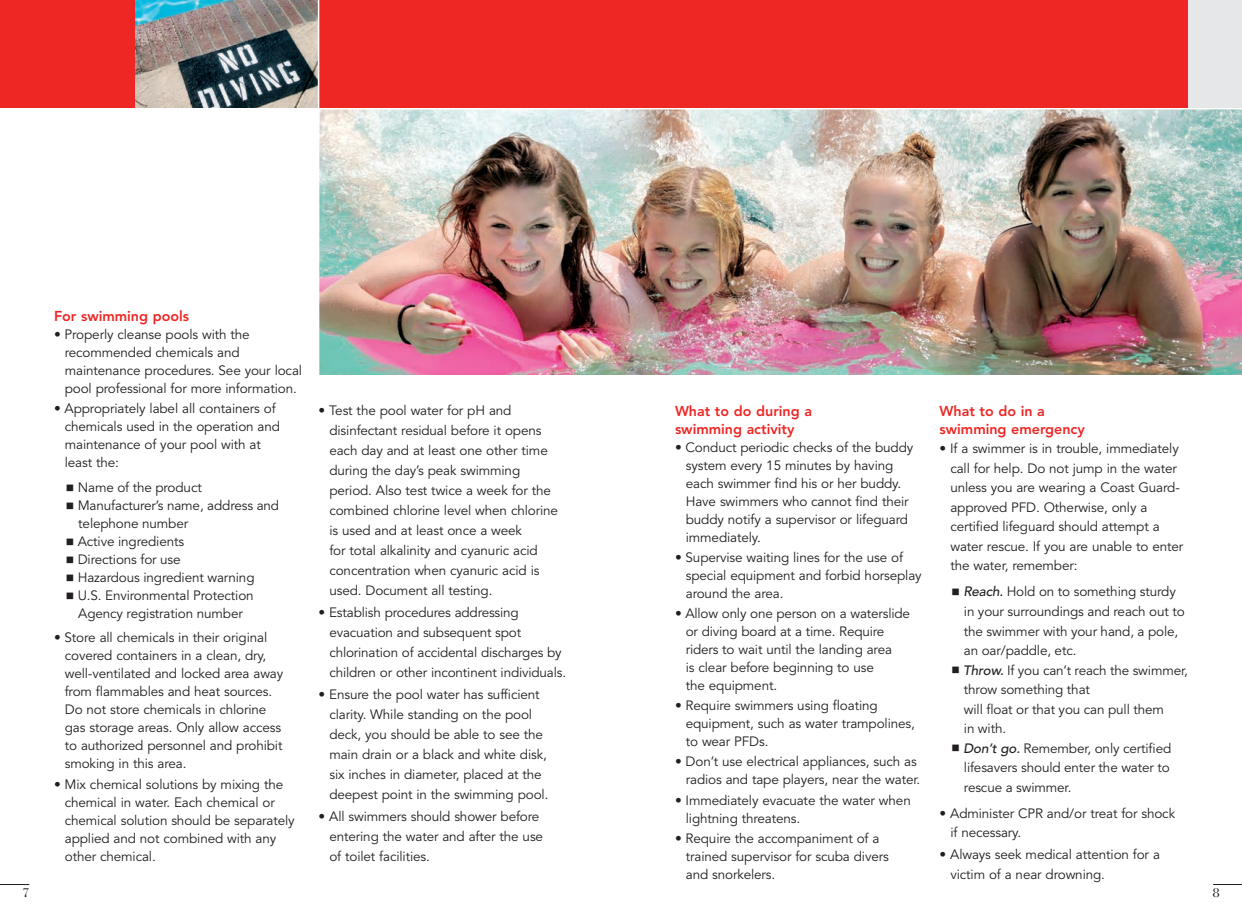
<style>
.page{position:relative;width:1242px;height:918px;background:#fff}
.page>*{position:absolute;margin:0;border:0;box-sizing:border-box;transform-origin:0 0}
.SubHead{font:800 14.25px/18px "Avenir LT Std";color:#ee2724}
.Bullets{font:13.5px/18px "Avenir LT Std";letter-spacing:-.01em;color:#231f20}
.t1{font:13.5px "Bodoni Std";color:#231f20}
.s1{font-weight:500;font-style:italic}
</style>
<div class="page">
<div style="left:621px;top:0;width:621px;height:108px;background:#ee2724"></div>
<svg style="left:1213px;top:884px;width:29px;height:1px"></svg>
<div style="left:1188px;top:0;width:54px;height:108px;background:#e6e7e9"></div>
<div style="left:0;top:0;width:621px;height:108px;background:#ee2724"></div>
<img style="left:135px;top:0;width:183px;height:108px">
<svg style="left:0;top:884px;width:29px;height:1px"></svg>
<img style="left:319px;top:110px;width:923px;height:265px">
<hr style="left:318px;top:0;width:1px;height:386px;background:#fff">
<p class="t1" style="left:22px;top:885px;width:8px">7</p>
<p class="SubHead" style="left:54px;top:307px;width:137px">For swimming pools</p>
<p class="Bullets" style="left:65px;top:326px;width:239px;text-indent:-11px">• Properly cleanse pools with the recommended chemicals and maintenance procedures. See your local pool professional for more information.</p>
<p class="Bullets" style="left:65px;top:400px;width:217px;text-indent:-11px">• Appropriately label all containers of chemicals used in the operation and maintenance of your pool with at least the:</p>
<p class="Bullets" style="left:66px;top:479px;width:137px">■ Name of the product</p>
<p class="Bullets" style="left:78px;top:497px;width:202px;text-indent:-12px">■ Manufacturer’s name, address and telephone number</p>
<p class="Bullets" style="left:66px;top:533px;width:120px">■ Active ingredients</p>
<p class="Bullets" style="left:66px;top:551px;width:116px">■ Directions for use</p>
<p class="Bullets" style="left:66px;top:569px;width:190px">■ Hazardous ingredient warning</p>
<p class="Bullets" style="left:66px;top:587px;width:189px;text-align:center">■ U.S. Environmental Protection<br>Agency registration number</p>
<p class="Bullets" style="left:65px;top:629px;width:220px;text-indent:-11px">• Store all chemicals in their original covered containers in a clean, dry, well-ventilated and locked area away from flammables and heat sources.<br>Do not store chemicals in chlorine gas storage areas. Only allow access to authorized personnel and prohibit smoking in this area.</p>
<p class="Bullets" style="left:65px;top:775px;width:232px;text-indent:-11px">• Mix chemical solutions by mixing the chemical in water. Each chemical or chemical solution should be separately applied and not combined with any other chemical.</p>
<p class="Bullets" style="left:329px;top:401px;width:230px;line-height:20px;text-indent:-11px">• Test the pool water for pH and disinfectant residual before it opens each day and at least one other time during the day’s peak swimming period. Also test twice a week for the combined chlorine level when chlorine is used and at least once a week<br>for total alkalinity and cyanuric acid concentration when cyanuric acid is used. Document all testing.</p>
<p class="Bullets" style="left:329px;top:603px;width:238px;line-height:20px;text-indent:-11px">• Establish procedures addressing evacuation and subsequent spot chlorination of accidental discharges by children or other incontinent individuals.</p>
<p class="Bullets" style="left:329px;top:685px;width:221px;line-height:20px;text-indent:-11px">• Ensure the pool water has sufficient clarity. While standing on the pool deck, you should be able to see the main drain or a black and white disk, six inches in diameter, placed at the deepest point in the swimming pool.</p>
<p class="Bullets" style="left:329px;top:806px;width:215px;line-height:20px;text-indent:-11px">• All swimmers should shower before entering the water and after the use of toilet facilities.</p>
<p class="SubHead" style="left:675px;top:402px;width:139px">What to do during a swimming activity</p>
<p class="Bullets" style="left:686px;top:439px;width:229px;text-indent:-11px">• Conduct periodic checks of the buddy system every 15 minutes by having each swimmer find his or her buddy.<br>Have swimmers who cannot find their buddy notify a supervisor or lifeguard immediately.</p>
<p class="Bullets" style="left:686px;top:549px;width:238px;text-indent:-11px">• Supervise waiting lines for the use of special equipment and forbid horseplay around the area.</p>
<p class="Bullets" style="left:686px;top:605px;width:226px;text-indent:-11px">• Allow only one person on a waterslide or diving board at a time. Require riders to wait until the landing area<br>is clear before beginning to use<br>the equipment.</p>
<p class="Bullets" style="left:686px;top:697px;width:231px;text-indent:-11px">• Require swimmers using floating equipment, such as water trampolines, to wear PFDs.</p>
<p class="Bullets" style="left:675px;top:753px;width:247px;text-align:right">• Don’t use electrical appliances, such as radios and tape players, near the water.</p>
<p class="Bullets" style="left:686px;top:791px;width:227px;text-indent:-11px">• Immediately evacuate the water when lightning threatens.</p>
<p class="Bullets" style="left:686px;top:829px;width:205px;text-indent:-11px">• Require the accompaniment of a trained supervisor for scuba divers and snorkelers.</p>
<p class="SubHead" style="left:940px;top:402px;width:147px">What to do in a swimming emergency</p>
<p class="Bullets" style="left:950px;top:439px;width:234px;line-height:19.5px;text-indent:-11px">• If a swimmer is in trouble, immediately call for help. Do not jump in the water unless you are wearing a Coast Guard&shy;approved PFD. Otherwise, only a certified lifeguard should attempt a water rescue. If you are unable to enter the water, remember:</p>
<p class="Bullets" style="left:964px;top:582px;width:222px;line-height:19.5px;text-indent:-12px">■ <span class="s1">Reach.</span> Hold on to something sturdy in your surroundings and reach out to the swimmer with your hand, a pole, an oar/paddle, etc.</p>
<p class="Bullets" style="left:964px;top:661px;width:226px;line-height:19.5px;text-indent:-12px">■ <span class="s1">Throw.</span> If you can’t reach the swimmer, throw something that<br>will float or that you can pull them<br>in with.</p>
<p class="Bullets" style="left:964px;top:739px;width:209px;line-height:19.5px;text-align:justify;text-indent:-12px">■ <span class="s1">Don’t go.</span> Remember, only certified lifesavers should enter the water to rescue a swimmer.</p>
<p class="Bullets" style="left:950px;top:804px;width:226px;line-height:19.5px;text-indent:-11px">• Administer CPR and/or treat for shock if necessary.</p>
<p class="Bullets" style="left:950px;top:845px;width:211px;line-height:19.5px;text-indent:-11px">• Always seek medical attention for a victim of a near drowning.</p>
<p class="t1" style="left:1213px;top:885px;width:8px">8</p>
</div>
